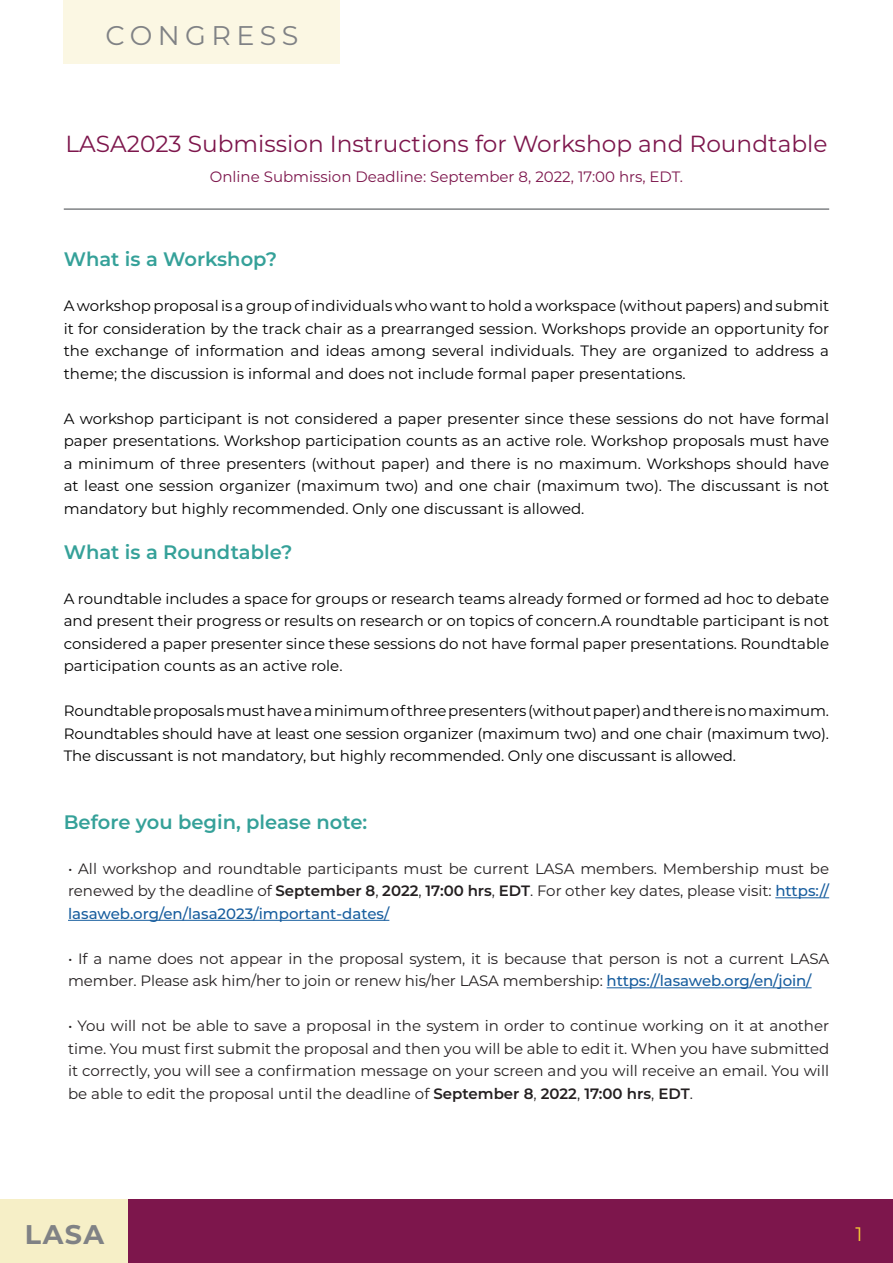
<style>
.page{position:relative;width:893px;height:1263px;background:#fff}
.page>*{position:absolute;margin:0;border:0;box-sizing:border-box;transform-origin:0 0}
.t1{font:27px "Montserrat";letter-spacing:.2em;color:#808285}
.t2{font:700 27px "Montserrat";color:#808285}
.t3{font:23.25px "Montserrat";color:#7d164c}
.t4{font:600 19.5px "Montserrat";color:#35a199}
.t5{font:19.5px "Montserrat";color:#f8ce34}
.t6{font:15px/22.5px "Montserrat";color:#000;text-align:justify}
.t7{font:15px/22.5px "Montserrat";letter-spacing:-.005em;color:#231f20;text-align:justify}
.t8{font:15px "Montserrat";color:#7d164c}
.s1{font-weight:600}
.s2{font-weight:500;color:#175d9e}
</style>
<div class="page">
<div style="left:0;top:1199px;width:129px;height:64px;background:#f6efc7"></div>
<div style="left:129px;top:1199px;width:764px;height:64px;background:#7d164c"></div>
<div style="left:64px;top:0;width:276px;height:64px;background:#fbf7e3"></div>
<hr style="left:64px;top:208px;width:765px;height:2px;background:#808285">
<hr style="left:775px;top:897px;width:54px;height:1px;background:#175d9e">
<hr style="left:68px;top:920px;width:321px;height:1px;background:#175d9e">
<hr style="left:607px;top:987px;width:205px;height:1px;background:#175d9e">
<p class="t1" style="left:105px;top:17px;width:195px">CONGRESS</p>
<p class="t3" style="left:66px;top:128px;width:763px">LASA2023 Submission Instructions for Workshop and Roundtable</p>
<p class="t8" style="left:210px;top:167px;width:475px">Online Submission Deadline: September 8, 2022, 17:00 hrs, EDT.</p>
<p class="t4" style="left:64px;top:245px;width:215px">What is a Workshop?</p>
<p class="t6" style="left:64px;top:294px;width:767px">A workshop proposal is a group of individuals who want to hold a workspace (without papers) and submit it for consideration by the track chair as a prearranged session. Workshops provide an opportunity for the exchange of information and ideas among several individuals. They are organized to address a theme; the discussion is informal and does not include formal paper presentations.</p>
<p class="t6" style="left:64px;top:407px;width:767px">A workshop participant is not considered a paper presenter since these sessions do not have formal paper presentations. Workshop participation counts as an active role. Workshop proposals must have a minimum of three presenters (without paper) and there is no maximum. Workshops should have at least one session organizer (maximum two) and one chair (maximum two). The discussant is not mandatory but highly recommended. Only one discussant is allowed.</p>
<p class="t4" style="left:64px;top:538px;width:230px">What is a Roundtable?</p>
<p class="t6" style="left:64px;top:587px;width:767px">A roundtable includes a space for groups or research teams already formed or formed ad hoc to debate and present their progress or results on research or on topics of concern.A roundtable participant is not considered a paper presenter since these sessions do not have formal paper presentations. Roundtable participation counts as an active role.</p>
<p class="t6" style="left:64px;top:699px;width:767px">Roundtable proposals must have a minimum of three presenters (without paper) and there is no maximum.<br>Roundtables should have at least one session organizer (maximum two) and one chair (maximum two).<br>The discussant is not mandatory, but highly recommended. Only one discussant is allowed.</p>
<p class="t4" style="left:64px;top:808px;width:305px">Before you begin, please note:</p>
<p class="t7" style="left:68px;top:857px;width:763px">• All workshop and roundtable participants must be current LASA members. Membership must be renewed by the deadline of <span class="s1">September 8</span>, <span class="s1">2022</span>, <span class="s1">17:00 hrs</span>, <span class="s1">EDT</span>. For other key dates, please visit: <span class="s2">https:// lasaweb.org/en/lasa2023/important-dates/</span></p>
<p class="t7" style="left:68px;top:947px;width:763px">• If a name does not appear in the proposal system, it is because that person is not a current LASA member. Please ask him/her to join or renew his/her LASA membership: <span class="s2">https://lasaweb.org/en/join/</span></p>
<p class="t7" style="left:68px;top:1014px;width:763px">• You will not be able to save a proposal in the system in order to continue working on it at another time. You must first submit the proposal and then you will be able to edit it. When you have submitted it correctly, you will see a confirmation message on your screen and you will receive an email. You will be able to edit the proposal until the deadline of <span class="s1">September 8</span>, <span class="s1">2022</span>, <span class="s1">17:00 hrs</span>, <span class="s1">EDT</span>.</p>
<h1 class="t2" style="left:25px;top:1215px;width:81px">LASA</h1>
<h3 class="t5" style="left:855px;top:1220px;width:9px">1</h3>
</div>
